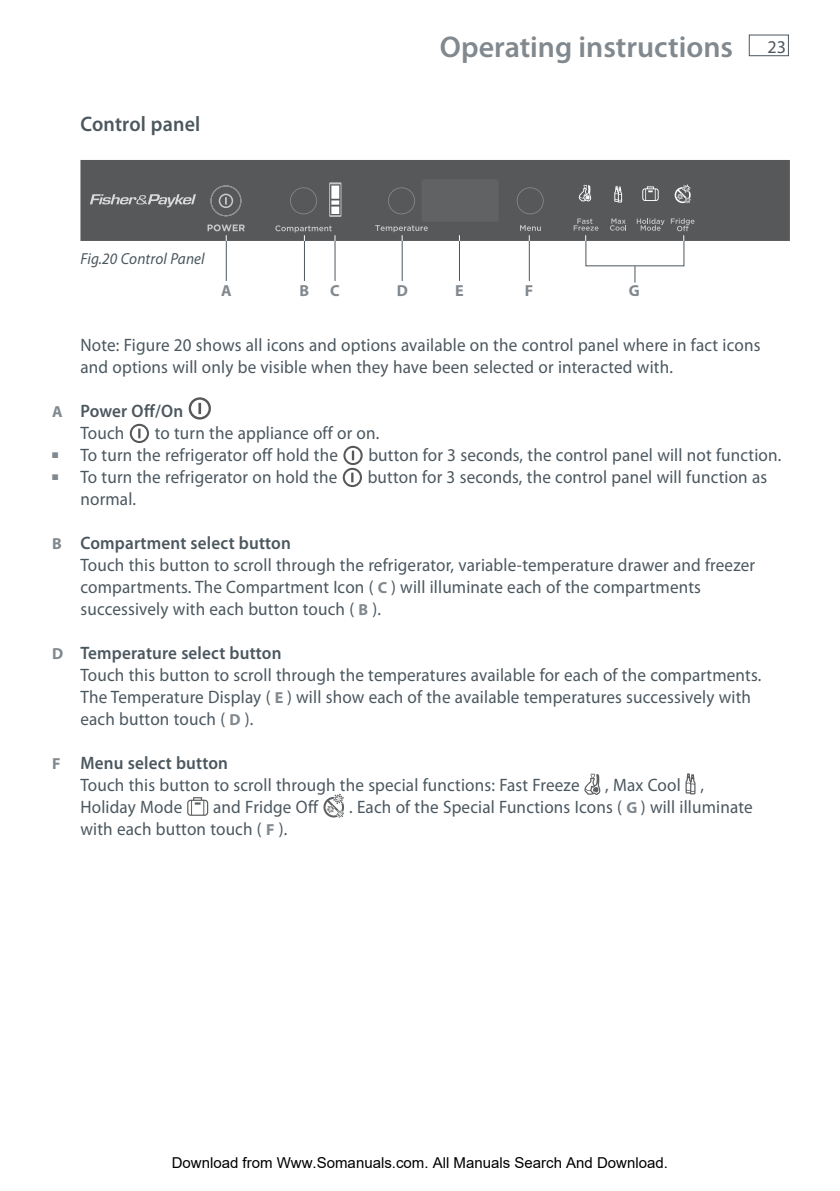
<style>
.page{position:relative;width:840px;height:1191px;background:#fff}
.page>*{position:absolute;margin:0;border:0;box-sizing:border-box;transform-origin:0 0}
.t1{font:600 30px "Myriad Pro";color:#81898f}
.t2{font:600 21px "Myriad Pro";letter-spacing:.01em;color:#4b575f;scale:.95 1}
.t3{font:18px/22px "Myriad Pro";letter-spacing:.01em;color:#4b575f;scale:.95 1}
.t4{font:600 18px/22px "Myriad Pro";letter-spacing:.01em;color:#4b575f;scale:.95 1}
.t5{font:italic 16px "Myriad Pro";letter-spacing:.01em;color:#4b575f;scale:.95 1}
.t6{font:700 16px "Myriad Pro";color:#81898f}
.t7{font:15px "Arial";color:#000}
.s1{font-weight:400;font-size:18px;color:#4b575f}
.s2{font-weight:700;font-size:16px;color:#81898f}
.s3{font-weight:400}
.s4{font-weight:600}
</style>
<div class="page">
<div style="left:748px;top:35px;width:40px;height:21px;border:1px solid #4b575f"></div>
<svg style="left:80px;top:160px;width:709px;height:81px;background:#595a5c"></svg>
<svg style="left:290px;top:187px;width:27px;height:27px"></svg>
<svg style="left:388px;top:187px;width:27px;height:27px"></svg>
<svg style="left:516px;top:187px;width:27px;height:27px"></svg>
<svg style="left:90px;top:194px;width:106px;height:13px"></svg>
<svg style="left:329px;top:182px;width:12px;height:35px"></svg>
<svg style="left:609px;top:218px;width:17px;height:13px"></svg>
<svg style="left:636px;top:218px;width:28px;height:13px"></svg>
<svg style="left:210px;top:185px;width:31px;height:31px"></svg>
<svg style="left:207px;top:224px;width:38px;height:17px"></svg>
<hr style="left:226px;top:241px;width:1px;height:40px;background:#4b575f">
<hr style="left:304px;top:241px;width:1px;height:40px;background:#4b575f">
<svg style="left:275px;top:225px;width:60px;height:16px"></svg>
<hr style="left:334px;top:241px;width:1px;height:40px;background:#4b575f">
<svg style="left:375px;top:225px;width:52px;height:16px"></svg>
<hr style="left:401px;top:241px;width:1px;height:40px;background:#4b575f">
<hr style="left:458px;top:241px;width:1px;height:40px;background:#4b575f">
<svg style="left:520px;top:225px;width:20px;height:16px"></svg>
<hr style="left:528px;top:241px;width:1px;height:40px;background:#4b575f">
<svg style="left:573px;top:218px;width:25px;height:23px"></svg>
<svg style="left:670px;top:218px;width:24px;height:23px"></svg>
<div style="left:585px;top:240px;width:99px;height:26px;border:1px solid #4b575f"></div>
<svg style="left:634px;top:266px;width:1px;height:16px"></svg>
<svg style="left:188px;top:397px;width:23px;height:23px"></svg>
<svg style="left:129px;top:423px;width:20px;height:20px"></svg>
<svg style="left:342px;top:445px;width:21px;height:43px"></svg>
<svg style="left:584px;top:773px;width:16px;height:22px"></svg>
<svg style="left:685px;top:773px;width:10px;height:21px"></svg>
<svg style="left:187px;top:797px;width:22px;height:19px"></svg>
<svg style="left:323px;top:793px;width:21px;height:25px"></svg>
<p class="t2" style="left:80px;top:110px;width:128px">Control panel</p>
<h1 class="t1" style="left:439px;top:27px;width:347px">Operating instructions <span class="s1">23</span></h1>
<p class="t5" style="left:80px;top:249px;width:132px">Fig.20 Control Panel</p>
<p class="t6" style="left:221px;top:280px;width:12px">A</p>
<p class="t6" style="left:299px;top:280px;width:11px">B</p>
<p class="t6" style="left:330px;top:280px;width:11px">C</p>
<p class="t6" style="left:396px;top:280px;width:13px">D</p>
<p class="t6" style="left:455px;top:280px;width:10px">E</p>
<p class="t6" style="left:524px;top:280px;width:10px">F</p>
<p class="t6" style="left:628px;top:280px;width:12px">G</p>
<p class="t3" style="left:80px;top:333px;width:716px">Note: Figure 20 shows all icons and options available on the control panel where in fact icons and options will only be visible when they have been selected or interacted with.</p>
<p class="t4" style="left:80px;top:399px;width:110px;text-indent:-28px"><span class="s2">A</span> Power Off/On<br><span class="s3">Touch</span></p>
<p class="t3" style="left:155px;top:421px;width:238px">to turn the appliance off or on.</p>
<p class="t3" style="left:52px;top:443px;width:302px"><sup>■</sup> To turn the refrigerator off hold the</p>
<p class="t3" style="left:368px;top:443px;width:436px">button for 3 seconds, the control panel will not function.</p>
<p class="t3" style="left:52px;top:465px;width:301px"><sup>■</sup> To turn the refrigerator on hold the</p>
<p class="t3" style="left:367px;top:465px;width:422px">button for 3 seconds, the control panel will function as</p>
<p class="t3" style="left:80px;top:487px;width:60px">normal.</p>
<p class="t3" style="left:80px;top:531px;width:711px;text-indent:-28px"><span class="s2">B</span> <span class="s4">Compartment select button<br></span>Touch this button to scroll through the refrigerator, variable-temperature drawer and freezer compartments. The Compartment Icon ( <span class="s2">C</span> ) will illuminate each of the compartments successively with each button touch ( <span class="s2">B</span> ).</p>
<p class="t3" style="left:80px;top:641px;width:717px;text-indent:-28px"><span class="s2">D</span> <span class="s4">Temperature select button<br></span>Touch this button to scroll through the temperatures available for each of the compartments.<br>The Temperature Display ( <span class="s2">E</span> ) will show each of the available temperatures successively with each button touch ( <span class="s2">D</span> ).</p>
<p class="t3" style="left:80px;top:751px;width:526px;text-indent:-28px"><span class="s2">F</span> <span class="s4">Menu select button<br></span>Touch this button to scroll through the special functions: Fast Freeze</p>
<p class="t3" style="left:604px;top:773px;width:106px">, Max Cool ,</p>
<p class="t3" style="left:80px;top:795px;width:109px">Holiday Mode</p>
<p class="t3" style="left:213px;top:795px;width:112px">and Fridge Off</p>
<p class="t3" style="left:349px;top:795px;width:426px">. Each of the Special Functions Icons ( <span class="s2">G</span> ) will illuminate</p>
<p class="t3" style="left:80px;top:817px;width:219px">with each button touch ( <span class="s2">F</span> ).</p>
<p class="t7" style="left:172px;top:1154px;width:497px">Download from Www.Somanuals.com. All Manuals Search And Download.</p>
</div>
